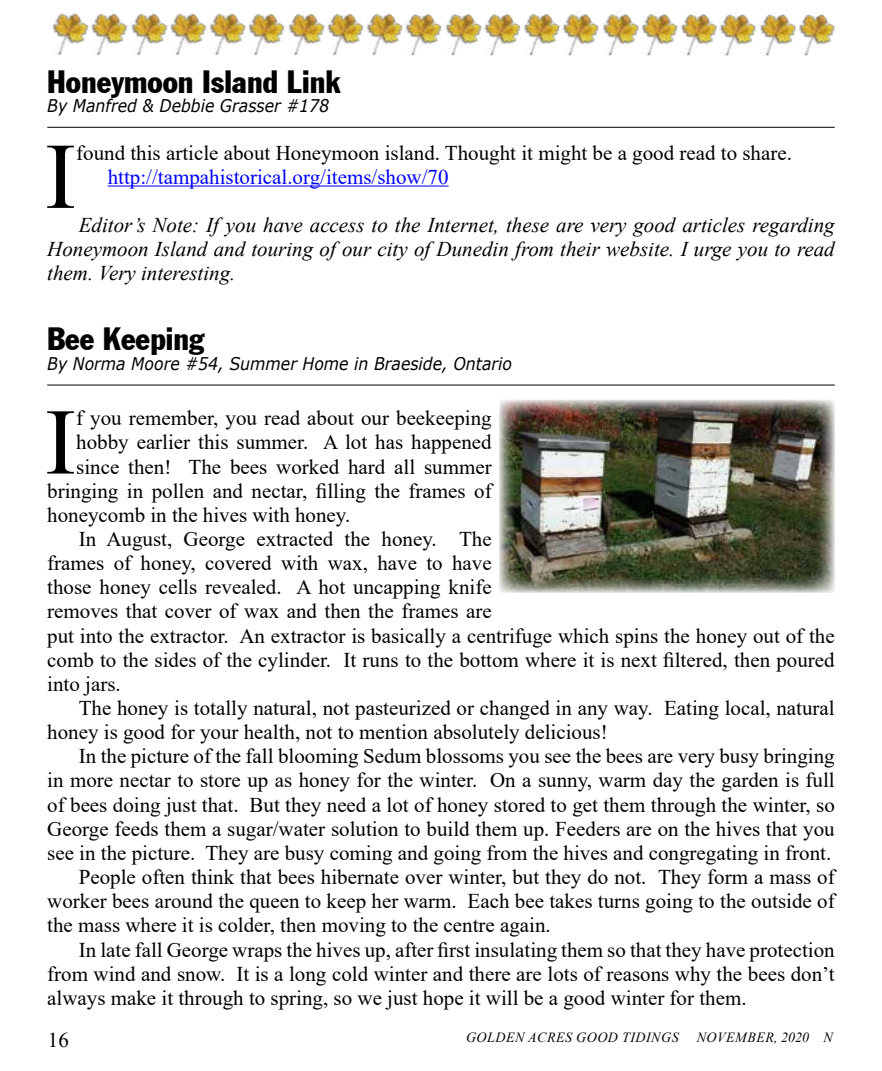
<style>
.page{position:relative;width:882px;height:1071px;background:#fff}
.page>*{position:absolute;margin:0;border:0;box-sizing:border-box;transform-origin:0 0}
.t1{font:93.98px "Times New Roman";color:#000}
.t2{font:31.5px "Franklin Gothic Condensed";color:#000}
.t3{font:21px "Times New Roman";color:#000}
.t4{font:italic 21px/24.2px "Times New Roman";color:#000;text-align:justify}
.t5{font:21px "Times New Roman";color:#00f}
.t6{font:italic 17.5px "Verdana";color:#000;scale:.9 1}
.t7{font:italic 14px "Times New Roman";letter-spacing:.035em;color:#000}
</style>
<div class="page">
<img style="left:52px;top:12px;width:24px;height:43px">
<img style="left:369px;top:12px;width:21px;height:44px">
<img style="left:212px;top:12px;width:21px;height:43px">
<img style="left:526px;top:13px;width:22px;height:43px">
<img style="left:76px;top:13px;width:40px;height:43px">
<img style="left:390px;top:14px;width:41px;height:42px">
<img style="left:233px;top:13px;width:41px;height:43px">
<img style="left:548px;top:13px;width:40px;height:43px">
<img style="left:116px;top:12px;width:39px;height:44px">
<img style="left:431px;top:13px;width:38px;height:43px">
<img style="left:274px;top:13px;width:38px;height:43px">
<img style="left:588px;top:13px;width:39px;height:43px">
<img style="left:155px;top:13px;width:57px;height:43px">
<img style="left:469px;top:14px;width:57px;height:42px">
<img style="left:312px;top:13px;width:57px;height:43px">
<img style="left:627px;top:13px;width:39px;height:43px">
<img style="left:666px;top:13px;width:39px;height:43px">
<img style="left:705px;top:13px;width:40px;height:43px">
<img style="left:745px;top:13px;width:39px;height:43px">
<img style="left:784px;top:13px;width:51px;height:43px">
<hr style="left:47px;top:127px;width:788px;height:1px;background:#000">
<hr style="left:108px;top:186px;width:341px;height:1px;background:#00f">
<hr style="left:47px;top:385px;width:788px;height:1px;background:#000">
<img style="left:500px;top:400px;width:335px;height:193px">
<h2 class="t2" style="left:47px;top:62px;width:295px">Honeymoon Island Link</h2>
<p class="t6" style="left:47px;top:94px;width:315px">By Manfred &amp; Debbie Grasser #178</p>
<h1 class="t1" style="left:45px;top:110px;width:33px">I</h1>
<p class="t3" style="left:76px;top:138px;width:717px">found this article about Honeymoon island. Thought it might be a good read to share.</p>
<p class="t5" style="left:108px;top:162px;width:342px">http://tampahistorical.org/items/show/70</p>
<p class="t4" style="left:47px;top:212px;width:789px;text-indent:32px">Editor’s Note: If you have access to the Internet, these are very good articles regarding Honeymoon Island and touring of our city of Dunedin from their website. I urge you to read them. Very interesting.</p>
<h2 class="t2" style="left:47px;top:320px;width:159px">Bee Keeping</h2>
<p class="t6" style="left:47px;top:351px;width:518px">By Norma Moore #54, Summer Home in Braeside, Ontario</p>
<h1 class="t1" style="left:45px;top:376px;width:33px">I</h1>
<p class="t3" style="left:76px;top:403px;width:417px">f you remember, you read about our beekeeping</p>
<p class="t3" style="left:76px;top:428px;width:417px">hobby earlier this summer. A lot has happened</p>
<p class="t3" style="left:76px;top:452px;width:417px">since then! The bees worked hard all summer</p>
<p class="t3" style="left:47px;top:476px;width:446px">bringing in pollen and nectar, filling the frames of</p>
<p class="t3" style="left:47px;top:500px;width:305px">honeycomb in the hives with honey.</p>
<p class="t3" style="left:79px;top:524px;width:415px">In August, George extracted the honey. The</p>
<p class="t3" style="left:47px;top:548px;width:446px">frames of honey, covered with wax, have to have</p>
<p class="t3" style="left:47px;top:572px;width:446px">those honey cells revealed. A hot uncapping knife</p>
<p class="t3" style="left:47px;top:597px;width:446px">removes that cover of wax and then the frames are</p>
<p class="t3" style="left:47px;top:621px;width:789px">put into the extractor. An extractor is basically a centrifuge which spins the honey out of the</p>
<p class="t3" style="left:47px;top:645px;width:789px">comb to the sides of the cylinder. It runs to the bottom where it is next filtered, then poured</p>
<p class="t3" style="left:47px;top:669px;width:75px">into jars.</p>
<p class="t3" style="left:79px;top:693px;width:758px">The honey is totally natural, not pasteurized or changed in any way. Eating local, natural</p>
<p class="t3" style="left:47px;top:717px;width:562px">honey is good for your health, not to mention absolutely delicious!</p>
<p class="t3" style="left:79px;top:742px;width:757px">In the picture of the fall blooming Sedum blossoms you see the bees are very busy bringing</p>
<p class="t3" style="left:47px;top:766px;width:789px">in more nectar to store up as honey for the winter. On a sunny, warm day the garden is full</p>
<p class="t3" style="left:47px;top:790px;width:789px">of bees doing just that. But they need a lot of honey stored to get them through the winter, so</p>
<p class="t3" style="left:47px;top:814px;width:789px">George feeds them a sugar/water solution to build them up. Feeders are on the hives that you</p>
<p class="t3" style="left:47px;top:838px;width:786px">see in the picture. They are busy coming and going from the hives and congregating in front.</p>
<p class="t3" style="left:79px;top:862px;width:758px">People often think that bees hibernate over winter, but they do not. They form a mass of</p>
<p class="t3" style="left:47px;top:886px;width:789px">worker bees around the queen to keep her warm. Each bee takes turns going to the outside of</p>
<p class="t3" style="left:47px;top:911px;width:505px">the mass where it is colder, then moving to the centre again.</p>
<p class="t3" style="left:79px;top:935px;width:758px">In late fall George wraps the hives up, after first insulating them so that they have protection</p>
<p class="t3" style="left:47px;top:959px;width:789px">from wind and snow. It is a long cold winter and there are lots of reasons why the bees don’t</p>
<p class="t3" style="left:47px;top:983px;width:701px">always make it through to spring, so we just hope it will be a good winter for them.</p>
<p class="t3" style="left:48px;top:1025px;width:22px">16</p>
<p class="t7" style="left:466px;top:1028px;width:214px">GOLDEN ACRES GOOD TIDINGS</p>
<p class="t7" style="left:697px;top:1028px;width:138px">NOVEMBER, 2020 N</p>
</div>
